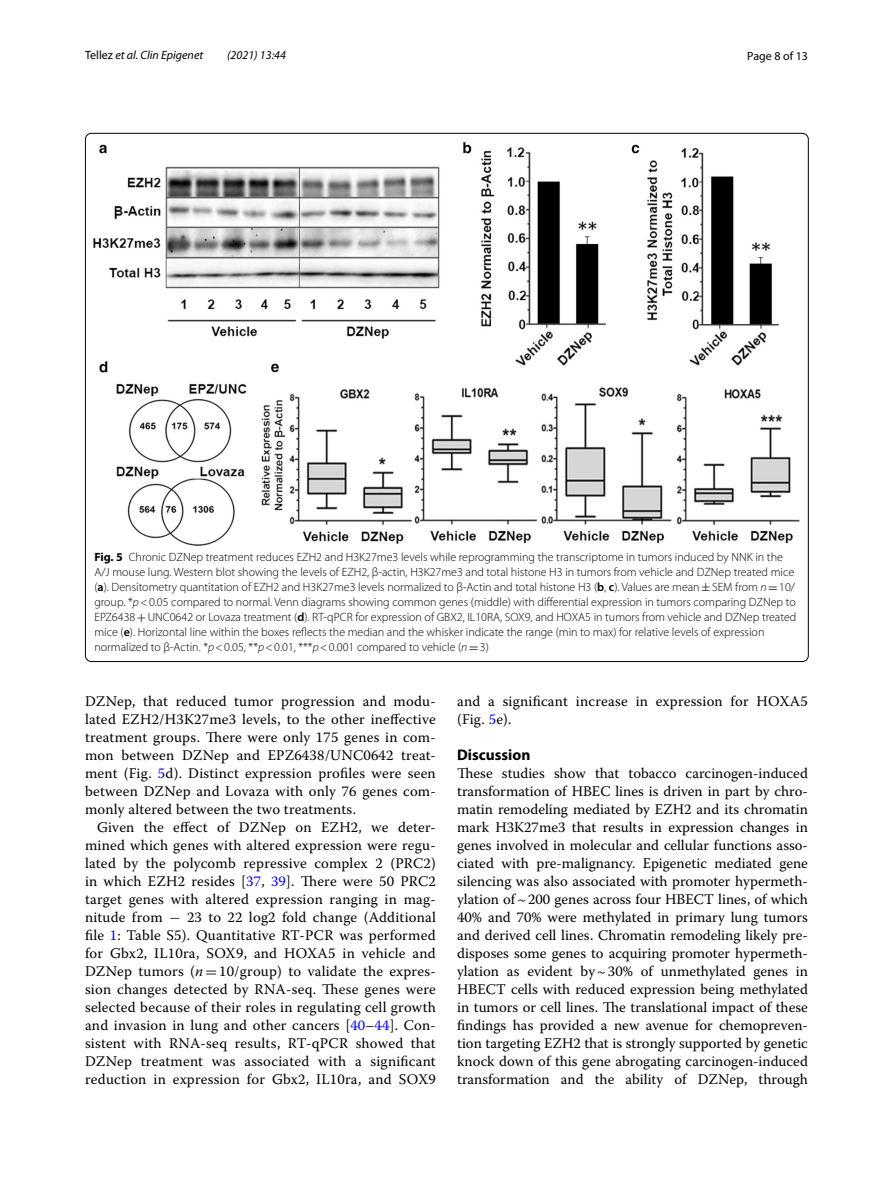
<style>
.page{position:relative;width:893px;height:1187px;background:#fff}
.page>*{position:absolute;margin:0;border:0;box-sizing:border-box;transform-origin:0 0}
.t1{font:700 15.45px "Myriad Pro";color:#000}
.t2{font:14.7px/18px "Warnock Pro";letter-spacing:.015em;color:#000;text-align:justify}
.t3{font:300 12px/15px "Myriad Pro";color:#000}
.t4{font:italic 12px "Myriad Pro";color:#000}
.t5{font:12px "Myriad Pro";color:#000}
.s1{font-style:normal}
.s2{font-weight:700}
.s3{font-weight:600}
.s4{font-family:"MTSY";font-weight:400}
.s5{font-style:italic}
.s6{color:#00f}
.s7{font-family:"MTSY"}
</style>
<div class="page">
<img style="left:94px;top:142px;width:706px;height:404px">
<p class="t4" style="left:85px;top:48px;width:120px"><span class="s1">Tellez</span> et al. Clin Epigenet</p>
<p class="t4" style="left:227px;top:48px;width:60px">(2021) 13:44</p>
<p class="t5" style="left:747px;top:48px;width:62px">Page 8 of 13</p>
<p class="t3" style="left:94px;top:549px;width:703px"><span class="s2">Fig. 5</span> Chronic DZNep treatment reduces EZH2 and H3K27me3 levels while reprogramming the transcriptome in tumors induced by NNK in the A/J mouse lung. Western blot showing the levels of EZH2, β-actin, H3K27me3 and total histone H3 in tumors from vehicle and DZNep treated mice (<span class="s3">a</span>). Densitometry quantitation of EZH2 and H3K27me3 levels normalized to β-Actin and total histone H3 (<span class="s3">b</span>, <span class="s3">c</span>). Values are mean<span class="s4">±</span>SEM from <span class="s5">n</span><span class="s4">=</span>10/ group. *<span class="s5">p</span>&lt;0.05 compared to normal. Venn diagrams showing common genes (middle) with differential expression in tumors comparing DZNep to EPZ6438<span class="s4">+</span>UNC0642 or Lovaza treatment (<span class="s3">d</span>). RT-qPCR for expression of GBX2, IL10RA, SOX9, and HOXA5 in tumors from vehicle and DZNep treated mice (<span class="s3">e</span>). Horizontal line within the boxes reflects the median and the whisker indicate the range (min to max) for relative levels of expression normalized to β-Actin. *<span class="s5">p</span>&lt;0.05, **<span class="s5">p</span>&lt;0.01, ***<span class="s5">p</span>&lt;0.001 compared to vehicle (<span class="s5">n</span><span class="s4">=</span>3)</p>
<p class="t2" style="left:85px;top:691px;width:352px">DZNep, that reduced tumor progression and modu&shy;lated EZH2/H3K27me3 levels, to the other ineffective treatment groups. There were only 175 genes in com&shy;mon between DZNep and EPZ6438/UNC0642 treat&shy;ment (Fig. <span class="s6">5</span>d). Distinct expression profiles were seen between DZNep and Lovaza with only 76 genes com&shy;monly altered between the two treatments.</p>
<p class="t2" style="left:85px;top:817px;width:352px;text-indent:12px">Given the effect of DZNep on EZH2, we deter&shy;mined which genes with altered expression were regu&shy;lated by the polycomb repressive complex 2 (PRC2) in which EZH2 resides [<span class="s6">37</span>, <span class="s6">39</span>]. There were 50 PRC2 target genes with altered expression ranging in mag&shy;nitude from <span class="s7">−</span> 23 to 22 log2 fold change (Additional file <span class="s6">1</span>: Table S5). Quantitative RT-PCR was performed for Gbx2, IL10ra, SOX9, and HOXA5 in vehicle and DZNep tumors (<span class="s5">n</span><span class="s7">=</span>10/group) to validate the expres&shy;sion changes detected by RNA-seq. These genes were selected because of their roles in regulating cell growth and invasion in lung and other cancers [<span class="s6">40</span>–<span class="s6">44</span>]. Con&shy;sistent with RNA-seq results, RT-qPCR showed that DZNep treatment was associated with a significant reduction in expression for Gbx2, IL10ra, and SOX9</p>
<p class="t2" style="left:457px;top:691px;width:352px">and a significant increase in expression for HOXA5 (Fig. <span class="s6">5</span>e).</p>
<p class="t1" style="left:457px;top:744px;width:75px">Discussion</p>
<p class="t2" style="left:457px;top:763px;width:352px">These studies show that tobacco carcinogen-induced transformation of HBEC lines is driven in part by chro&shy;matin remodeling mediated by EZH2 and its chromatin mark H3K27me3 that results in expression changes in genes involved in molecular and cellular functions asso&shy;ciated with pre-malignancy. Epigenetic mediated gene silencing was also associated with promoter hypermeth&shy;ylation of~200 genes across four HBECT lines, of which 40% and 70% were methylated in primary lung tumors and derived cell lines. Chromatin remodeling likely pre&shy;disposes some genes to acquiring promoter hypermeth&shy;ylation as evident by~30% of unmethylated genes in HBECT cells with reduced expression being methylated in tumors or cell lines. The translational impact of these findings has provided a new avenue for chemopreven&shy;tion targeting EZH2 that is strongly supported by genetic knock down of this gene abrogating carcinogen-induced transformation and the ability of DZNep, through</p>
</div>
